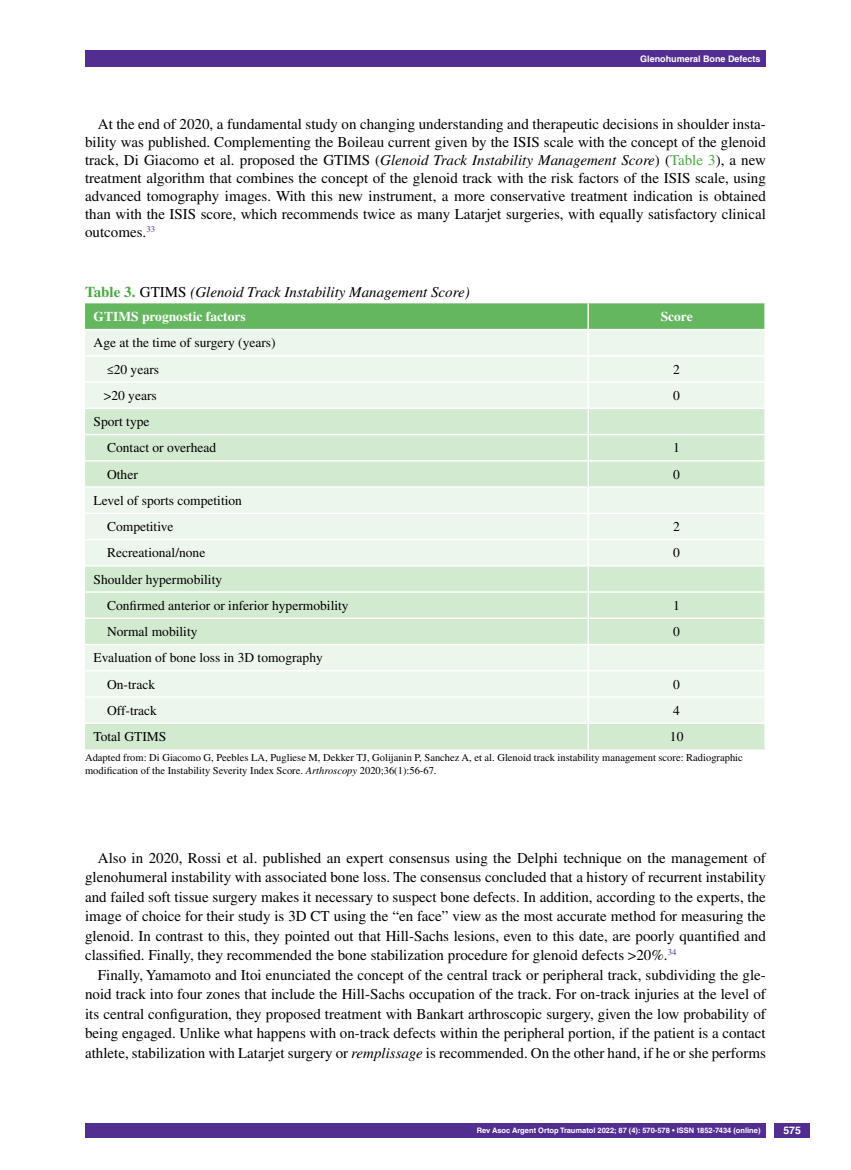
<style>
.page{position:relative;width:851px;height:1170px;background:#fff}
.page>*{position:absolute;margin:0;border:0;box-sizing:border-box;transform-origin:0 0}
.t1{font:15px/19.5px "Times LT Std";color:#000;text-align:justify}
.t2{font:italic 15px "Times LT Std";color:#000}
.t3{font:13.5px/26.2px "Times LT Std";color:#000}
.t4{font:700 13.5px "Times LT Std";color:#fff}
.t5{font:10.5px/12.8px "Times LT Std";color:#000}
.t6{font:700 10.5px "Helvetica LT Std";color:#fff}
.t7{font:700 9px "Helvetica LT Std";color:#fff}
.t8{font:700 7.5px "Helvetica LT Std";color:#fff}
.s1{font-style:italic}
.s2{color:#49a942}
.s3{font-weight:700;font-style:normal;color:#49a942}
.s4{font-style:normal}
</style>
<div class="page">
<div style="left:85px;top:50px;width:680px;height:17px;background:#522e91"></div>
<div style="left:85px;top:1123px;width:680px;height:14px;background:#522e91"></div>
<div style="left:774px;top:1123px;width:35px;height:14px;background:#522e91"></div>
<svg style="left:85px;top:303px;width:680px;height:446px;background:#dbeeda"></svg>
<p class="t7" style="left:640px;top:53px;width:122px">Glenohumeral Bone Defects</p>
<p class="t1" style="left:85px;top:115px;width:682px;line-height:18px;text-indent:13px">At the end of 2020, a fundamental study on changing understanding and therapeutic decisions in shoulder insta&shy;bility was published. Complementing the Boileau current given by the ISIS scale with the concept of the glenoid track, Di Giacomo et al. proposed the GTIMS (<span class="s1">Glenoid Track Instability Management Score</span>) (<span class="s2">Table 3</span>), a new treatment algorithm that combines the concept of the glenoid track with the risk factors of the ISIS scale, using advanced tomography images. With this new instrument, a more conservative treatment indication is obtained than with the ISIS score, which recommends twice as many Latarjet surgeries, with equally satisfactory clinical outcomes.<sup>33</sup></p>
<p class="t2" style="left:85px;top:284px;width:386px"><span class="s3">Table 3.</span> <span class="s4">GTIMS</span> (Glenoid Track Instability Management Score)</p>
<p class="t4" style="left:94px;top:308px;width:153px">GTIMS prognostic factors</p>
<p class="t4" style="left:660px;top:308px;width:33px">Score</p>
<p class="t3" style="left:107px;top:329px;width:170px;text-indent:-13px">Age at the time of surgery (years) ≤20 years</p>
<p class="t3" style="left:673px;top:356px;width:8px">2</p>
<p class="t3" style="left:104px;top:382px;width:54px">&gt;20 years</p>
<p class="t3" style="left:673px;top:382px;width:8px">0</p>
<p class="t3" style="left:107px;top:408px;width:111px;text-indent:-13px">Sport type<br>Contact or overhead</p>
<p class="t3" style="left:673px;top:434px;width:8px">1</p>
<p class="t3" style="left:107px;top:461px;width:32px">Other</p>
<p class="t3" style="left:673px;top:461px;width:8px">0</p>
<p class="t3" style="left:107px;top:487px;width:136px;text-indent:-13px">Level of sports competition<br>Competitive</p>
<p class="t3" style="left:673px;top:513px;width:8px">2</p>
<p class="t3" style="left:107px;top:539px;width:100px">Recreational/none</p>
<p class="t3" style="left:673px;top:539px;width:8px">0</p>
<p class="t3" style="left:107px;top:565px;width:243px;text-indent:-13px">Shoulder hypermobility<br>Confirmed anterior or inferior hypermobility</p>
<p class="t3" style="left:673px;top:592px;width:8px">1</p>
<p class="t3" style="left:107px;top:618px;width:92px">Normal mobility</p>
<p class="t3" style="left:673px;top:618px;width:8px">0</p>
<p class="t3" style="left:107px;top:644px;width:217px;text-indent:-13px">Evaluation of bone loss in 3D tomography<br>On-track</p>
<p class="t3" style="left:673px;top:670px;width:8px">0</p>
<p class="t3" style="left:107px;top:697px;width:51px">Off-track</p>
<p class="t3" style="left:673px;top:697px;width:8px">4</p>
<p class="t3" style="left:94px;top:723px;width:74px">Total GTIMS</p>
<p class="t3" style="left:669px;top:723px;width:15px">10</p>
<p class="t5" style="left:85px;top:750px;width:659px">Adapted from: Di Giacomo G, Peebles LA, Pugliese M, Dekker TJ, Golijanin P, Sanchez A, et al. Glenoid track instability management score: Radiographic modification of the Instability Severity Index Score. <span class="s1">Arthroscopy</span> 2020;36(1):56-67.</p>
<p class="t1" style="left:85px;top:847px;width:682px;text-indent:13px">Also in 2020, Rossi et al. published an expert consensus using the Delphi technique on the management of glenohumeral instability with associated bone loss. The consensus concluded that a history of recurrent instability and failed soft tissue surgery makes it necessary to suspect bone defects. In addition, according to the experts, the image of choice for their study is 3D CT using the “en face” view as the most accurate method for measuring the glenoid. In contrast to this, they pointed out that Hill-Sachs lesions, even to this date, are poorly quantified and classified. Finally, they recommended the bone stabilization procedure for glenoid defects &gt;20%.<sup>34</sup></p>
<p class="t1" style="left:85px;top:964px;width:682px;text-indent:13px">Finally, Yamamoto and Itoi enunciated the concept of the central track or peripheral track, subdividing the gle&shy;noid track into four zones that include the Hill-Sachs occupation of the track. For on-track injuries at the level of its central configuration, they proposed treatment with Bankart arthroscopic surgery, given the low probability of being engaged. Unlike what happens with on-track defects within the peripheral portion, if the patient is a contact athlete, stabilization with Latarjet surgery or <span class="s1">remplissage</span> is recommended. On the other hand, if he or she performs</p>
<p class="t8" style="left:477px;top:1125px;width:285px">Rev Asoc Argent Ortop Traumatol 2022; 87 (4): 570-578 • ISSN 1852-7434 (online)</p>
<p class="t6" style="left:783px;top:1124px;width:19px">575</p>
</div>
